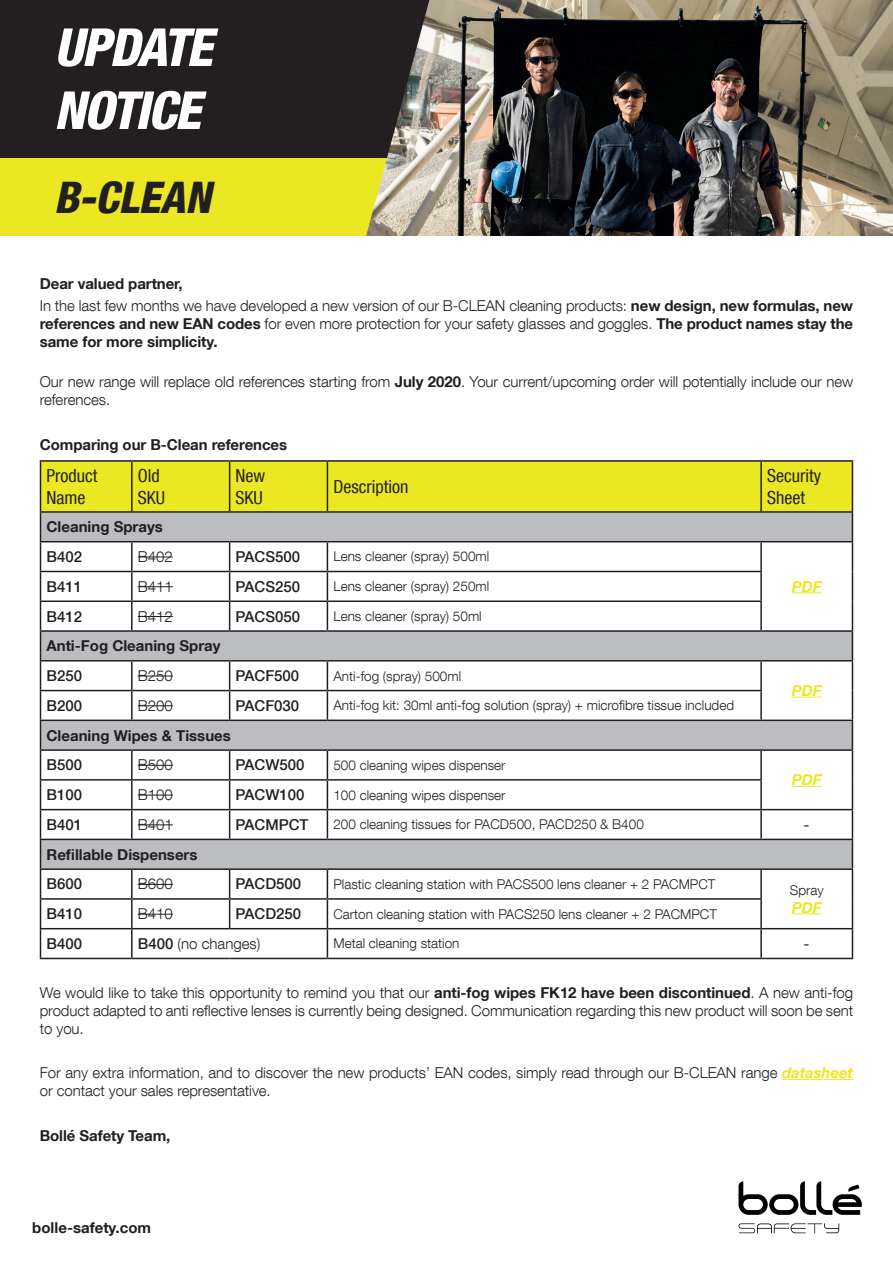
<style>
.page{position:relative;width:893px;height:1263px;background:#fff}
.page>*{position:absolute;margin:0;border:0;box-sizing:border-box;transform-origin:0 0}
.t1{font:italic 800 condensed 52.5px/63px "Helvetica Neue LT Com";letter-spacing:-.03em;color:#fff}
.t2{font:italic 800 condensed 43.5px "Helvetica Neue LT Com";color:#231f20}
.t3{font:condensed 18px/21.6px "Helvetica Neue LT Com";color:#231f20}
.t4{font:300 15px/18px "Helvetica Neue LT Com";letter-spacing:-.005em;color:#231f20}
.t5{font:700 15px/18px "Helvetica Neue LT Com";color:#231f20}
.t6{font:500 15px "Helvetica Neue LT Com";color:#231f20}
.t7{font:italic 700 15px "Helvetica Neue LT Com";color:#ebe823}
.t8{font:italic 15px "Helvetica Neue LT Com";color:#231f20}
.t9{font:300 13.5px "Helvetica Neue LT Com";color:#231f20}
.s1{font-weight:700}
.s2{font-weight:300}
.s3{font-weight:500}
.s4{font-weight:700;font-style:italic;color:#ebe823}
</style>
<div class="page">
<div style="left:0;top:157px;width:893px;height:79px;background:#ebe823"></div>
<div style="left:0;top:0;width:893px;height:157px;background:#231f20"></div>
<img style="left:366px;top:0;width:527px;height:236px">
<svg style="left:738px;top:1181px;width:124px;height:34px"></svg>
<svg style="left:738px;top:1223px;width:101px;height:10px"></svg>
<hr style="left:782px;top:1079px;width:71px;height:1px;background:#ebe823">
<hr style="left:40px;top:460px;width:92px;height:2px;background:#231f20">
<hr style="left:132px;top:460px;width:98px;height:2px;background:#231f20">
<hr style="left:230px;top:460px;width:97px;height:2px;background:#231f20">
<hr style="left:327px;top:460px;width:434px;height:2px;background:#231f20">
<hr style="left:761px;top:460px;width:92px;height:2px;background:#231f20">
<svg style="left:40px;top:461px;width:813px;height:497px"></svg>
<hr style="left:40px;top:958px;width:92px;height:1px;background:#231f20">
<hr style="left:132px;top:958px;width:98px;height:1px;background:#231f20">
<hr style="left:230px;top:958px;width:97px;height:1px;background:#231f20">
<hr style="left:327px;top:958px;width:434px;height:1px;background:#231f20">
<hr style="left:761px;top:958px;width:92px;height:1px;background:#231f20">
<hr style="left:138px;top:557px;width:35px;height:1px;background:#231f20">
<hr style="left:792px;top:592px;width:30px;height:1px;background:#ebe823">
<hr style="left:138px;top:586px;width:35px;height:1px;background:#231f20">
<hr style="left:138px;top:616px;width:35px;height:1px;background:#231f20">
<hr style="left:138px;top:676px;width:35px;height:1px;background:#231f20">
<hr style="left:792px;top:697px;width:30px;height:1px;background:#ebe823">
<hr style="left:138px;top:705px;width:35px;height:1px;background:#231f20">
<hr style="left:138px;top:765px;width:35px;height:1px;background:#231f20">
<hr style="left:792px;top:786px;width:30px;height:1px;background:#ebe823">
<hr style="left:138px;top:795px;width:35px;height:1px;background:#231f20">
<hr style="left:138px;top:824px;width:35px;height:1px;background:#231f20">
<hr style="left:138px;top:884px;width:35px;height:1px;background:#231f20">
<hr style="left:792px;top:913px;width:30px;height:1px;background:#ebe823">
<hr style="left:138px;top:914px;width:35px;height:1px;background:#231f20">
<h1 class="t1" style="left:54px;top:15px;width:160px">UPDATE<br>NOTICE</h1>
<h2 class="t2" style="left:54px;top:171px;width:159px">B-CLEAN</h2>
<p class="t4" style="left:40px;top:272px;width:815px;line-height:22.2px"><span class="s1">Dear valued partner,<br></span>In the last few months we have developed a new version of our B-CLEAN cleaning products: <span class="s1">new design, new formulas, new</span></p>
<p class="t5" style="left:40px;top:314px;width:815px">references and new EAN codes <span class="s2">for even more protection for your safety glasses and goggles.</span> The product names stay the same for more simplicity.</p>
<p class="t4" style="left:40px;top:373px;width:815px">Our new range will replace old references starting from <span class="s1">July 2020</span>. Your current/upcoming order will potentially include our new references.</p>
<p class="t5" style="left:40px;top:435px;width:249px">Comparing our B-Clean references</p>
<p class="t3" style="left:47px;top:465px;width:52px">Product<br>Name</p>
<p class="t3" style="left:138px;top:465px;width:29px">Old<br>SKU</p>
<p class="t3" style="left:236px;top:465px;width:31px">New<br>SKU</p>
<p class="t3" style="left:333px;top:475px;width:76px">Description</p>
<p class="t3" style="left:767px;top:465px;width:55px">Security<br>Sheet</p>
<p class="t5" style="left:47px;top:517px;width:118px">Cleaning Sprays</p>
<p class="t6" style="left:47px;top:548px;width:37px">B402</p>
<p class="t4" style="left:138px;top:547px;width:37px">B402</p>
<p class="t6" style="left:236px;top:548px;width:66px">PACS500</p>
<p class="t9" style="left:333px;top:548px;width:157px">Lens cleaner (spray) 500ml</p>
<p class="t6" style="left:47px;top:577px;width:37px">B411</p>
<p class="t4" style="left:138px;top:577px;width:37px">B411</p>
<p class="t6" style="left:236px;top:577px;width:66px">PACS250</p>
<p class="t9" style="left:333px;top:578px;width:157px">Lens cleaner (spray) 250ml</p>
<p class="t7" style="left:792px;top:577px;width:32px">PDF</p>
<p class="t6" style="left:47px;top:607px;width:37px">B412</p>
<p class="t4" style="left:138px;top:607px;width:37px">B412</p>
<p class="t6" style="left:236px;top:607px;width:66px">PACS050</p>
<p class="t9" style="left:333px;top:608px;width:150px">Lens cleaner (spray) 50ml</p>
<p class="t5" style="left:47px;top:636px;width:176px">Anti-Fog Cleaning Spray</p>
<p class="t6" style="left:47px;top:667px;width:37px">B250</p>
<p class="t4" style="left:138px;top:666px;width:37px">B250</p>
<p class="t6" style="left:236px;top:667px;width:65px">PACF500</p>
<p class="t9" style="left:333px;top:667px;width:129px">Anti-fog (spray) 500ml</p>
<p class="t7" style="left:792px;top:681px;width:32px">PDF</p>
<p class="t6" style="left:47px;top:696px;width:37px">B200</p>
<p class="t4" style="left:138px;top:696px;width:37px">B200</p>
<p class="t6" style="left:236px;top:696px;width:65px">PACF030</p>
<p class="t9" style="left:333px;top:697px;width:402px">Anti-fog kit: 30ml anti-fog solution (spray) + microfibre tissue included</p>
<p class="t5" style="left:47px;top:726px;width:186px">Cleaning Wipes &amp; Tissues</p>
<p class="t6" style="left:47px;top:756px;width:37px">B500</p>
<p class="t4" style="left:138px;top:756px;width:37px">B500</p>
<p class="t6" style="left:236px;top:756px;width:70px">PACW500</p>
<p class="t9" style="left:333px;top:757px;width:174px">500 cleaning wipes dispenser</p>
<p class="t7" style="left:792px;top:770px;width:32px">PDF</p>
<p class="t6" style="left:47px;top:786px;width:37px">B100</p>
<p class="t4" style="left:138px;top:785px;width:37px">B100</p>
<p class="t6" style="left:236px;top:786px;width:70px">PACW100</p>
<p class="t9" style="left:333px;top:786px;width:174px">100 cleaning wipes dispenser</p>
<p class="t6" style="left:47px;top:815px;width:37px">B401</p>
<p class="t4" style="left:138px;top:815px;width:37px">B401</p>
<p class="t6" style="left:236px;top:815px;width:74px">PACMPCT</p>
<p class="t9" style="left:333px;top:816px;width:312px">200 cleaning tissues for PACD500, PACD250 &amp; B400</p>
<p class="t8" style="left:804px;top:815px;width:7px">-</p>
<p class="t5" style="left:47px;top:845px;width:153px">Refillable Dispensers</p>
<p class="t6" style="left:47px;top:875px;width:37px">B600</p>
<p class="t4" style="left:138px;top:875px;width:37px">B600</p>
<p class="t6" style="left:236px;top:875px;width:67px">PACD500</p>
<p class="t9" style="left:333px;top:876px;width:383px">Plastic cleaning station with PACS500 lens cleaner + 2 PACMPCT</p>
<p class="t9" style="left:790px;top:882px;width:35px">Spray</p>
<p class="t7" style="left:792px;top:898px;width:32px">PDF</p>
<p class="t6" style="left:47px;top:905px;width:37px">B410</p>
<p class="t4" style="left:138px;top:904px;width:37px">B410</p>
<p class="t6" style="left:236px;top:905px;width:67px">PACD250</p>
<p class="t9" style="left:333px;top:905px;width:385px">Carton cleaning station with PACS250 lens cleaner + 2 PACMPCT</p>
<p class="t6" style="left:47px;top:934px;width:37px">B400</p>
<p class="t4" style="left:138px;top:934px;width:124px"><span class="s3">B400</span> (no changes)</p>
<p class="t9" style="left:333px;top:935px;width:128px">Metal cleaning station</p>
<p class="t8" style="left:804px;top:934px;width:7px">-</p>
<p class="t4" style="left:40px;top:983px;width:815px;text-align:justify">We would like to take this opportunity to remind you that our <span class="s1">anti-fog wipes FK12 have been discontinued</span>. A new anti-fog product adapted to anti reflective lenses is currently being designed. Communication regarding this new product will soon be sent to you.</p>
<p class="t4" style="left:40px;top:1063px;width:815px">For any extra information, and to discover the new products’ EAN codes, simply read through our B-CLEAN range <span class="s4">datasheet </span>or contact your sales representative.</p>
<p class="t5" style="left:40px;top:1126px;width:132px">Bollé Safety Team,</p>
<p class="t5" style="left:32px;top:1218px;width:120px">bolle-safety.com</p>
</div>
